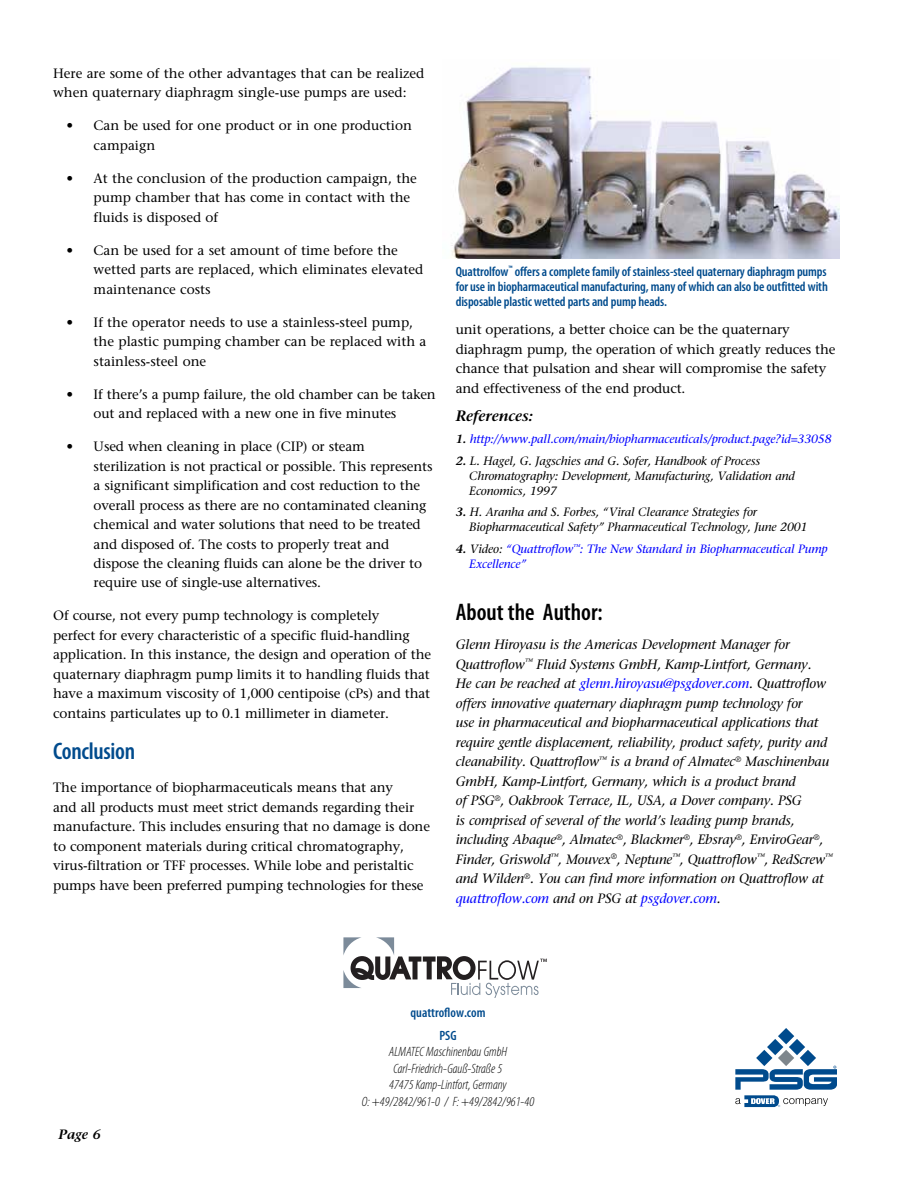
<style>
.page{position:relative;width:918px;height:1188px;background:#fff}
.page>*{position:absolute;margin:0;border:0;box-sizing:border-box;transform-origin:0 0}
.t1{font:600 condensed 24px "Myriad Pro";color:#000}
.t2{font:600 condensed 24px "Myriad Pro";letter-spacing:-.015em;color:#004b8d}
.t3{font:italic 600 15px "Stone Serif";letter-spacing:-.01em;color:#000}
.t4{font:13.5px/19.5px "Stone Serif";letter-spacing:-.01em;color:#000}
.t5{font:italic 13.5px/19.5px "Stone Serif";letter-spacing:-.01em;color:#000}
.t6{font:600 condensed 13.5px/15px "Myriad Pro";letter-spacing:-.01em;color:#004b8d;text-align:justify}
.t7{font:italic 300 condensed 13.5px/16.5px "Myriad Pro";color:#000;text-align:center}
.t8{font:italic 600 13.5px "Stone Serif";color:#000}
.t9{font:italic 12px/15px "Stone Serif";letter-spacing:-.01em;color:#000}
.t10{font:italic 12px/15px "Stone Serif";letter-spacing:-.01em;color:#00f}
.s1{font-weight:600;color:#000}
.s2{font-weight:600}
.s3{color:#000}
.s4{color:#00f}
</style>
<div class="page">
<svg style="left:735px;top:1028px;width:102px;height:79px"></svg>
<img style="left:451px;top:67px;width:388px;height:192px">
<svg style="left:343px;top:937px;width:204px;height:61px"></svg>
<p class="t4" style="left:53px;top:63px;width:373px">Here are some of the other advantages that can be realized when quaternary diaphragm single-use pumps are used:</p>
<p class="t4" style="left:94px;top:116px;width:320px;text-indent:-27px">• Can be used for one product or in one production campaign</p>
<p class="t4" style="left:94px;top:168px;width:325px;text-indent:-27px">• At the conclusion of the production campaign, the pump chamber that has come in contact with the fluids is disposed of</p>
<p class="t4" style="left:94px;top:240px;width:331px;text-indent:-27px">• Can be used for a set amount of time before the wetted parts are replaced, which eliminates elevated maintenance costs</p>
<p class="t4" style="left:94px;top:312px;width:334px;text-indent:-27px">• If the operator needs to use a stainless-steel pump, the plastic pumping chamber can be replaced with a stainless-steel one</p>
<p class="t4" style="left:94px;top:384px;width:344px;text-indent:-27px">• If there’s a pump failure, the old chamber can be taken out and replaced with a new one in five minutes</p>
<p class="t4" style="left:94px;top:437px;width:340px;text-indent:-27px">• Used when cleaning in place (CIP) or steam sterilization is not practical or possible. This represents a significant simplification and cost reduction to the overall process as there are no contaminated cleaning chemical and water solutions that need to be treated and disposed of. The costs to properly treat and dispose the cleaning fluids can alone be the driver to require use of single-use alternatives.</p>
<p class="t4" style="left:53px;top:606px;width:380px">Of course, not every pump technology is completely<br>perfect for every characteristic of a specific fluid-handling application. In this instance, the design and operation of the quaternary diaphragm pump limits it to handling fluids that have a maximum viscosity of 1,000 centipoise (cPs) and that contains particulates up to 0.1 millimeter in diameter.</p>
<h1 class="t2" style="left:53px;top:738px;width:84px">Conclusion</h1>
<p class="t4" style="left:53px;top:778px;width:378px">The importance of biopharmaceuticals means that any<br>and all products must meet strict demands regarding their manufacture. This includes ensuring that no damage is done to component materials during critical chromatography, virus-filtration or TFF processes. While lobe and peristaltic pumps have been preferred pumping technologies for these</p>
<p class="t6" style="left:456px;top:264px;width:374px">Quattrolfow<sup>™</sup> offers a complete family of stainless-steel quaternary diaphragm pumps for use in biopharmaceutical manufacturing, many of which can also be outfitted with disposable plastic wetted parts and pump heads.</p>
<p class="t4" style="left:456px;top:320px;width:381px">unit operations, a better choice can be the quaternary diaphragm pump, the operation of which greatly reduces the chance that pulsation and shear will compromise the safety and effectiveness of the end product.</p>
<p class="t3" style="left:456px;top:407px;width:79px">References:</p>
<p class="t10" style="left:456px;top:431px;width:377px"><span class="s1">1.</span> http://www.pall.com/main/biopharmaceuticals/product.page?id=33058</p>
<p class="t9" style="left:469px;top:453px;width:327px;text-indent:-14px"><span class="s2">2.</span> L. Hagel, G. Jagschies and G. Sofer, Handbook of Process<br>Chromatography: Development, Manufacturing, Validation and<br>Economics, 1997</p>
<p class="t9" style="left:469px;top:505px;width:340px;text-indent:-14px"><span class="s2">3.</span> H. Aranha and S. Forbes, “Viral Clearance Strategies for<br>Biopharmaceutical Safety” Pharmaceutical Technology, June 2001</p>
<p class="t10" style="left:469px;top:542px;width:360px;text-indent:-14px"><span class="s1">4.</span> <span class="s3">Video:</span> “Quattroflow<sup>™</sup>: The New Standard in Biopharmaceutical Pump<br>Excellence”</p>
<h1 class="t1" style="left:456px;top:599px;width:149px">About the Author:</h1>
<p class="t5" style="left:456px;top:635px;width:378px">Glenn Hiroyasu is the Americas Development Manager for Quattroflow<sup>™</sup> Fluid Systems GmbH, Kamp-Lintfort, Germany.<br>He can be reached at <span class="s4">glenn.hiroyasu@psgdover.com</span>. Quattroflow offers innovative quaternary diaphragm pump technology for<br>use in pharmaceutical and biopharmaceutical applications that require gentle displacement, reliability, product safety, purity and cleanability. Quattroflow<sup>™</sup> is a brand of Almatec<sup>®</sup> Maschinenbau GmbH, Kamp-Lintfort, Germany, which is a product brand<br>of PSG<sup>®</sup>, Oakbrook Terrace, IL, USA, a Dover company. PSG<br>is comprised of several of the world’s leading pump brands, including Abaque<sup>®</sup>, Almatec<sup>®</sup>, Blackmer<sup>®</sup>, Ebsray<sup>®</sup>, EnviroGear<sup>®</sup>, Finder, Griswold<sup>™</sup>, Mouvex<sup>®</sup>, Neptune<sup>™</sup>, Quattroflow<sup>™</sup>, RedScrew<sup>™ </sup>and Wilden<sup>®</sup>. You can find more information on Quattroflow at <span class="s4">quattroflow.com</span> and on PSG at <span class="s4">psgdover.com</span>.</p>
<p class="t8" style="left:58px;top:1126px;width:44px">Page 6</p>
<p class="t6" style="left:410px;top:1001px;width:77px;line-height:23px;text-align:center">quattroflow.com<br>PSG</p>
<p class="t7" style="left:362px;top:1044px;width:174px">ALMATEC Maschinenbau GmbH<br>Carl-Friedrich-Gauß-Straße 5<br>47475 Kamp-Lintfort, Germany<br>O: +49/2842/961-0 / F: +49/2842/961-40</p>
</div>
